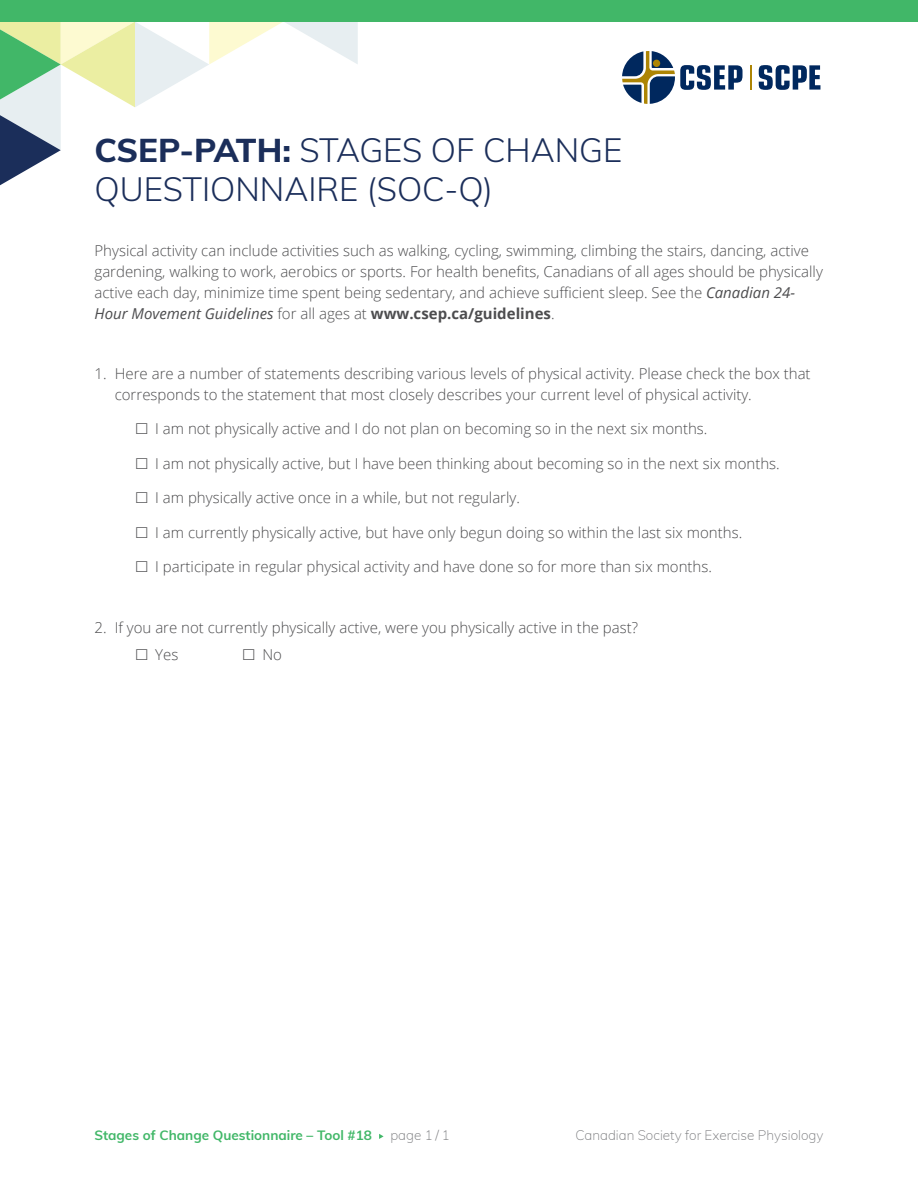
<style>
.page{position:relative;width:918px;height:1188px;background:#fff}
.page>*{position:absolute;margin:0;border:0;box-sizing:border-box;transform-origin:0 0}
.TOOLS_page_title{font:300 33px/39px "Muli";color:#1b2e5a}
.TOOLS_body_space_aft{font:300 15px/21px "Open Sans";color:#4d4d4f}
.page_footer_left{font:200 13.5px "Muli";color:#77787b}
.page_footer_left-2{font:700 13.5px "Muli";color:#41b768}
.s1{font-weight:800}
.s2{font-weight:400;font-style:italic}
.s3{font-weight:700}
</style>
<div class="page">
<svg style="left:379px;top:1134px;width:5px;height:5px"></svg>
<svg style="left:0;top:22px;width:358px;height:163px"></svg>
<div style="left:0;top:0;width:918px;height:22px;background:#41b768"></div>
<svg style="left:622px;top:51px;width:121px;height:53px"></svg>
<svg style="left:759px;top:65px;width:61px;height:25px"></svg>
<svg style="left:750px;top:65px;width:1px;height:25px"></svg>
<p class="TOOLS_page_title" style="left:94px;top:129px;width:529px"><span class="s1">CSEP-PATH:</span> STAGES OF CHANGE<br>QUESTIONNAIRE (SOC-Q)</p>
<p class="TOOLS_body_space_aft" style="left:94px;top:239px;width:730px">Physical activity can include activities such as walking, cycling, swimming, climbing the stairs, dancing, active gardening, walking to work, aerobics or sports. For health benefits, Canadians of all ages should be physically active each day, minimize time spent being sedentary, and achieve sufficient sleep. See the <span class="s2">Canadian 24- Hour Movement Guidelines</span> for all ages at <span class="s3">www.csep.ca/guidelines</span>.</p>
<p class="TOOLS_body_space_aft" style="left:115px;top:363px;width:697px;text-indent:-20px">1. Here are a number of statements describing various levels of physical activity. Please check the box that corresponds to the statement that most closely describes your current level of physical activity.</p>
<p class="TOOLS_body_space_aft" style="left:155px;top:418px;width:554px">I am not physically active and I do not plan on becoming so in the next six months.</p>
<p class="TOOLS_body_space_aft" style="left:155px;top:453px;width:626px">I am not physically active, but I have been thinking about becoming so in the next six months.</p>
<p class="TOOLS_body_space_aft" style="left:155px;top:487px;width:366px">I am physically active once in a while, but not regularly.</p>
<p class="TOOLS_body_space_aft" style="left:155px;top:522px;width:589px">I am currently physically active, but have only begun doing so within the last six months.</p>
<p class="TOOLS_body_space_aft" style="left:155px;top:556px;width:558px">I participate in regular physical activity and have done so for more than six months.</p>
<p class="TOOLS_body_space_aft" style="left:94px;top:616px;width:545px">2. If you are not currently physically active, were you physically active in the past?</p>
<p class="TOOLS_body_space_aft" style="left:155px;top:644px;width:25px">Yes</p>
<p class="TOOLS_body_space_aft" style="left:262px;top:644px;width:21px">No</p>
<p class="page_footer_left-2" style="left:94px;top:1126px;width:279px">Stages of Change Questionnaire – Tool #18</p>
<p class="page_footer_left" style="left:390px;top:1126px;width:61px">page 1 / 1</p>
<p class="page_footer_left" style="left:576px;top:1126px;width:249px">Canadian Society for Exercise Physiology</p>
</div>
